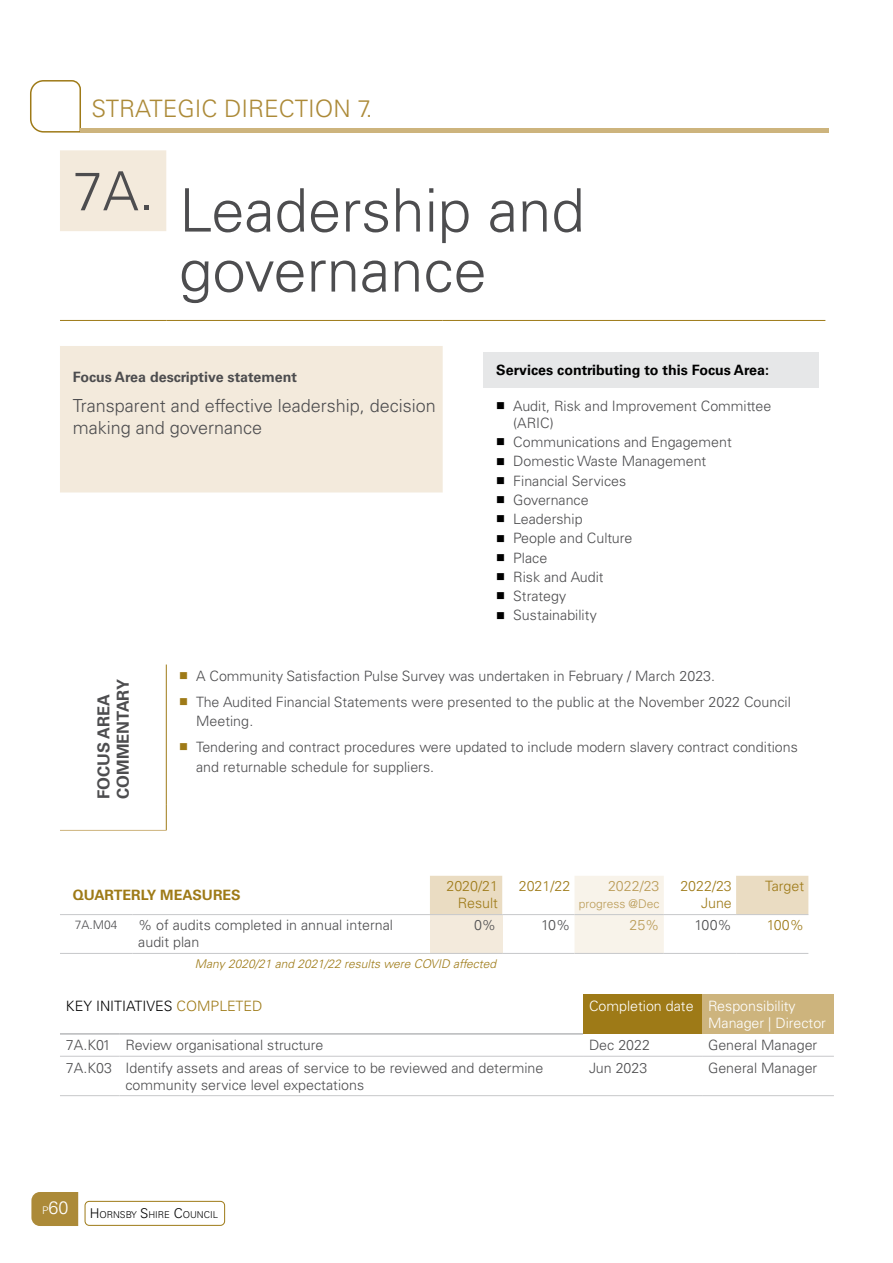
<style>
.page{position:relative;width:893px;height:1263px;background:#fff}
.page>*{position:absolute;margin:0;border:0;box-sizing:border-box;transform-origin:0 0}
.t1{font:300 60px/60px "Univers LT Pro 45";color:#4d4d4f;text-align:center}
.t2{font:300 24px "Univers LT Pro 45";color:#ac8a38}
.t3{font:300 18px/21.6px "Univers LT Std";color:#4d4d4f}
.t4{font:300 18px "Univers LT Pro 45";color:#fff}
.t5{font:700 16.5px/19.5px "Univers LT Pro 65";color:#4d4d4f}
.t6{font:300 14.25px/19.2px "Univers LT Std";color:#4d4d4f}
.t7{font:300 14.25px/26px "Univers LT Pro 45";color:#4d4d4f}
.t8{font:300 14.25px/17.1px "Univers LT Pro 45";color:#fff}
.t9{font:300 14.25px/16.5px "Univers LT Std";color:#9e7a17;text-align:right}
.t10{font:700 14.25px "Univers LT Pro 65";color:#000}
.t11{font:700 14.25px "Univers LT Std";color:#4d4d4f}
.t12{font:300 14.25px "Univers LT Pro 45";color:#000}
.t13{font:700 14.25px "Univers LT Std";color:#9e7a17}
.t14{font:300 14.25px "Univers LT Std";color:#ba9b56}
.t15{font:italic 300 12px "Univers LT Pro 45";color:#9e7a17}
.t16{font:300 12px "Univers LT Std";color:#ba9b56}
.t17{font:300 12px "Univers LT Pro 45";color:#4d4d4f}
.t18{font:300 9.45px "Univers LT Pro 45";color:#000}
.s1{color:#9e7a17}
.s2{font-size:10.5px}
.s3{font-size:13.5px}
</style>
<div class="page">
<svg style="left:30px;top:80px;width:51px;height:53px"></svg>
<div style="left:81px;top:128px;width:748px;height:5px;background:#cdb47d"></div>
<div style="left:85px;top:1201px;width:140px;height:25px;border:1px solid #9e7a17;border-radius:4px"></div>
<div style="left:31px;top:1192px;width:47px;height:34px;background:#ac8a38"></div>
<svg style="left:60px;top:150px;width:383px;height:342px"></svg>
<hr style="left:166px;top:320px;width:277px;height:1px;background:#9e7a17">
<hr style="left:443px;top:320px;width:382px;height:1px;background:#9e7a17">
<hr style="left:60px;top:320px;width:106px;height:1px;background:#9e7a17">
<hr style="left:166px;top:664px;width:1px;height:141px;background:#9e7a17">
<svg style="left:166px;top:805px;width:1px;height:25px"></svg>
<hr style="left:60px;top:830px;width:107px;height:1px;background:#cdb47d">
<div style="left:483px;top:352px;width:336px;height:36px;background:#e6e7e8"></div>
<svg style="left:430px;top:876px;width:378px;height:77px"></svg>
<div style="left:430px;top:914px;width:72px;height:39px;background:#f3eadc"></div>
<hr style="left:60px;top:914px;width:72px;height:1px;background:#c7c8ca">
<hr style="left:132px;top:914px;width:298px;height:1px;background:#c7c8ca">
<hr style="left:430px;top:914px;width:72px;height:1px;background:#c7c8ca">
<hr style="left:502px;top:914px;width:72px;height:1px;background:#c7c8ca">
<hr style="left:574px;top:914px;width:90px;height:1px;background:#c7c8ca">
<hr style="left:664px;top:914px;width:72px;height:1px;background:#c7c8ca">
<hr style="left:736px;top:914px;width:72px;height:1px;background:#c7c8ca">
<hr style="left:60px;top:953px;width:72px;height:1px;background:#c7c8ca">
<hr style="left:132px;top:953px;width:298px;height:1px;background:#c7c8ca">
<hr style="left:430px;top:953px;width:72px;height:1px;background:#c7c8ca">
<hr style="left:502px;top:953px;width:72px;height:1px;background:#c7c8ca">
<hr style="left:574px;top:953px;width:90px;height:1px;background:#c7c8ca">
<hr style="left:664px;top:953px;width:72px;height:1px;background:#c7c8ca">
<hr style="left:736px;top:953px;width:72px;height:1px;background:#c7c8ca">
<div style="left:583px;top:994px;width:119px;height:40px;background:#9e7a17"></div>
<div style="left:702px;top:994px;width:132px;height:40px;background:#cdb47d"></div>
<hr style="left:60px;top:1056px;width:60px;height:1px;background:#c7c8ca">
<hr style="left:120px;top:1056px;width:463px;height:1px;background:#c7c8ca">
<hr style="left:583px;top:1056px;width:119px;height:1px;background:#c7c8ca">
<hr style="left:702px;top:1056px;width:132px;height:1px;background:#c7c8ca">
<hr style="left:60px;top:1095px;width:60px;height:1px;background:#c7c8ca">
<hr style="left:120px;top:1095px;width:463px;height:1px;background:#c7c8ca">
<hr style="left:583px;top:1095px;width:119px;height:1px;background:#c7c8ca">
<hr style="left:702px;top:1095px;width:132px;height:1px;background:#c7c8ca">
<hr style="left:60px;top:1034px;width:60px;height:1px;background:#939598">
<hr style="left:120px;top:1034px;width:463px;height:1px;background:#939598">
<h2 class="t2" style="left:92px;top:93px;width:282px">STRATEGIC DIRECTION 7.</h2>
<h1 class="t1" style="left:73px;top:179px;width:513px"><sup>7A.</sup> Leadership and governance</h1>
<p class="t11" style="left:73px;top:368px;width:226px">Focus Area descriptive statement</p>
<p class="t3" style="left:73px;top:395px;width:365px">Transparent and effective leadership, decision making and governance</p>
<p class="t10" style="left:496px;top:360px;width:274px">Services contributing to this Focus Area:</p>
<p class="t6" style="left:513px;top:397px;width:260px;line-height:17.1px">Audit, Risk and Improvement Committee (ARIC)</p>
<p class="t6" style="left:513px;top:433px;width:220px">Communications and Engagement<br>Domestic Waste Management<br>Financial Services<br>Governance<br>Leadership<br>People and Culture<br>Place<br>Risk and Audit<br>Strategy<br>Sustainability</p>
<p class="t5" style="left:93px;top:799px;width:121px;rotate:-90deg">FOCUS AREA<br>COMMENTARY</p>
<p class="t7" style="left:196px;top:662px;width:596px">A Community Satisfaction Pulse Survey was undertaken in February / March 2023.<br>The Audited Financial Statements were presented to the public at the November 2022 Council</p>
<p class="t7" style="left:196px;top:708px;width:603px">Meeting.<br>Tendering and contract procedures were updated to include modern slavery contract conditions</p>
<p class="t7" style="left:196px;top:753px;width:240px">and returnable schedule for suppliers.</p>
<p class="t13" style="left:73px;top:886px;width:169px">QUARTERLY MEASURES</p>
<p class="t9" style="left:446px;top:878px;width:53px">2020/21<br>Result</p>
<p class="t9" style="left:519px;top:878px;width:53px">2021/22</p>
<p class="t14" style="left:608px;top:878px;width:53px">2022/23</p>
<p class="t16" style="left:579px;top:896px;width:82px">progress @Dec</p>
<p class="t9" style="left:680px;top:878px;width:53px">2022/23<br>June</p>
<p class="t9" style="left:765px;top:878px;width:41px">Target</p>
<p class="t17" style="left:75px;top:916px;width:44px">7A.M04</p>
<p class="t7" style="left:138px;top:916px;width:256px;line-height:16.5px">% of audits completed in annual internal audit plan</p>
<p class="t7" style="left:474px;top:912px;width:24px">0%</p>
<p class="t6" style="left:541px;top:915px;width:31px">10%</p>
<p class="t14" style="left:629px;top:916px;width:32px">25%</p>
<p class="t6" style="left:695px;top:915px;width:39px">100%</p>
<p class="t9" style="left:767px;top:917px;width:39px">100%</p>
<p class="t15" style="left:195px;top:956px;width:303px">Many 2020/21 and 2021/22 results were COVID affected</p>
<p class="t12" style="left:66px;top:996px;width:198px">KEY INITIATIVES <span class="s1">COMPLETED</span></p>
<p class="t8" style="left:708px;top:997px;width:119px;text-indent:-119px">Completion date Responsibility<br>Manager | Director</p>
<p class="t6" style="left:66px;top:1035px;width:259px">7A.K01 Review organisational structure</p>
<p class="t6" style="left:589px;top:1035px;width:62px">Dec 2022</p>
<p class="t6" style="left:708px;top:1035px;width:111px">General Manager</p>
<p class="t6" style="left:126px;top:1059px;width:419px;line-height:17.1px;text-indent:-60px">7A.K03 Identify assets and areas of service to be reviewed and determine community service level expectations</p>
<p class="t6" style="left:589px;top:1058px;width:60px">Jun 2023</p>
<p class="t6" style="left:708px;top:1058px;width:111px">General Manager</p>
<p class="t4" style="left:42px;top:1196px;width:28px"><span class="s2">P</span>60</p>
<p class="t18" style="left:90px;top:1209px;width:130px"><span class="s3">H</span>ORNSBY <span class="s3">S</span>HIRE <span class="s3">C</span>OUNCIL</p>
</div>
